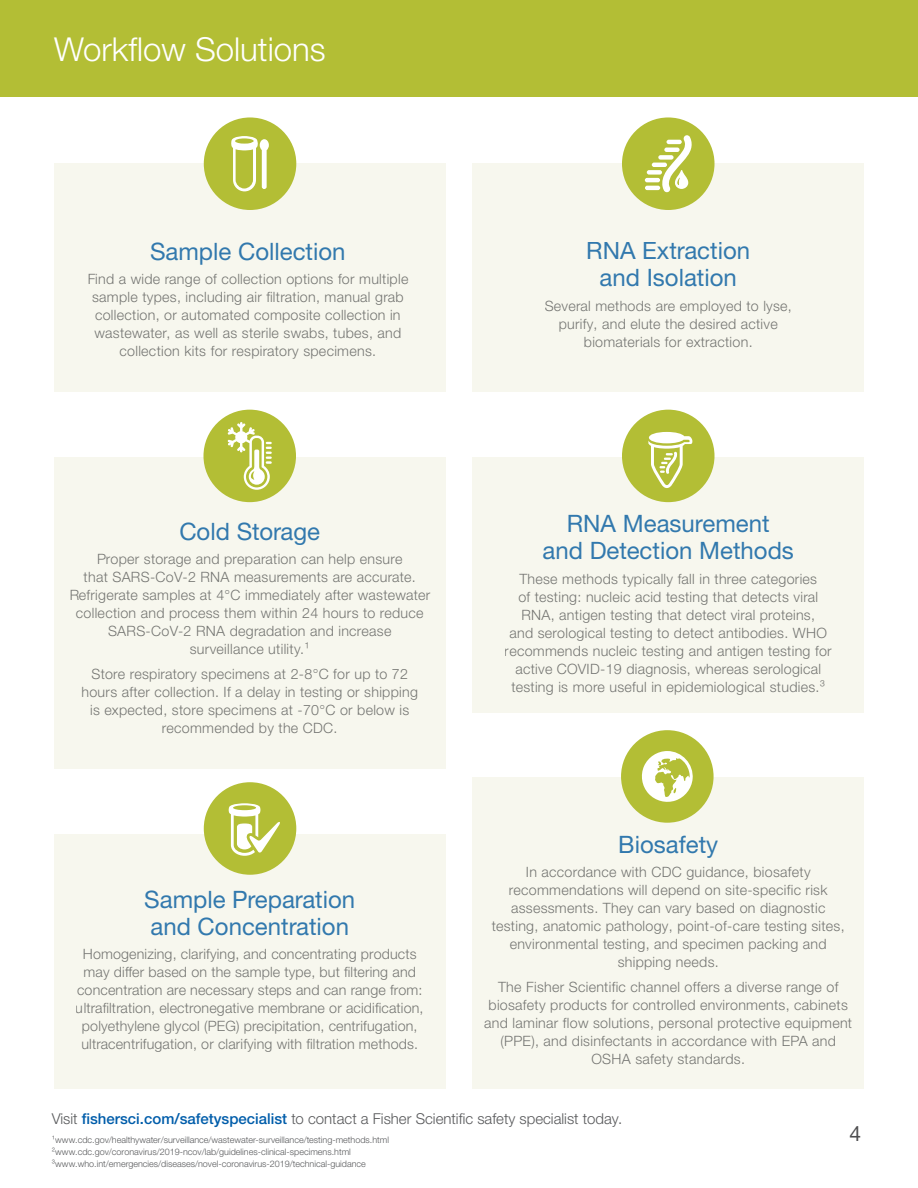
<style>
.page{position:relative;width:918px;height:1188px;background:#fff}
.page>*{position:absolute;margin:0;border:0;box-sizing:border-box;transform-origin:0 0}
.t1{font:300 33px "Helvetica Neue LTW1 G";color:#fff}
.t2{font:24px/27px "Helvetica Neue LTW1 G";color:#005daa;text-align:center}
.t3{font:21px "Helvetica Neue LTW1 G";color:#4d4d4f}
.t4{font:300 15px "Helvetica Neue LTW1 G";color:#58595b}
.t5{font:300 14.25px/18px "Helvetica Neue LTW1 G";letter-spacing:.02em;color:#58595b;text-align:center}
.t6{font:300 9px/12px "Helvetica Neue LTW1 G";color:#58595b}
.s1{font-weight:500;color:#005daa}
</style>
<div class="page">
<div style="left:54px;top:164px;width:392px;height:228px;background:#f6f6ea"></div>
<div style="left:472px;top:164px;width:392px;height:228px;background:#f6f6ea"></div>
<div style="left:54px;top:457px;width:392px;height:312px;background:#f6f6ea"></div>
<div style="left:54px;top:834px;width:392px;height:255px;background:#f6f6ea"></div>
<div style="left:472px;top:778px;width:392px;height:311px;background:#f6f6ea"></div>
<div style="left:0;top:0;width:918px;height:96px;background:#b3be35"></div>
<div style="left:204px;top:117px;width:92px;height:93px;background:#b3be35;border-radius:50%"></div>
<svg style="left:231px;top:136px;width:38px;height:55px"></svg>
<div style="left:203px;top:410px;width:93px;height:92px;background:#b3be35;border-radius:50%"></div>
<svg style="left:228px;top:422px;width:44px;height:68px"></svg>
<div style="left:204px;top:782px;width:92px;height:93px;background:#b3be35;border-radius:50%"></div>
<svg style="left:229px;top:803px;width:51px;height:53px"></svg>
<div style="left:622px;top:117px;width:93px;height:93px;background:#b3be35;border-radius:50%"></div>
<svg style="left:645px;top:135px;width:47px;height:58px"></svg>
<div style="left:621px;top:730px;width:93px;height:93px;background:#b3be35;border-radius:50%"></div>
<svg style="left:641px;top:751px;width:52px;height:51px"></svg>
<div style="left:472px;top:457px;width:392px;height:256px;background:#f6f6ea"></div>
<div style="left:622px;top:410px;width:93px;height:92px;background:#b3be35;border-radius:50%"></div>
<svg style="left:648px;top:432px;width:45px;height:56px"></svg>
<h1 class="t1" style="left:54px;top:29px;width:273px">Workflow Solutions</h1>
<h2 class="t2" style="left:150px;top:237px;width:197px">Sample Collection</h2>
<p class="t5" style="left:87px;top:270px;width:323px">Find a wide range of collection options for multiple sample types, including air filtration, manual grab collection, or automated composite collection in wastewater, as well as sterile swabs, tubes, and collection kits for respiratory specimens.</p>
<h2 class="t2" style="left:586px;top:237px;width:165px">RNA Extraction and Isolation</h2>
<p class="t5" style="left:545px;top:297px;width:249px">Several methods are employed to lyse, purify, and elute the desired active biomaterials for extraction.</p>
<h2 class="t2" style="left:179px;top:517px;width:142px">Cold Storage</h2>
<p class="t5" style="left:69px;top:550px;width:363px">Proper storage and preparation can help ensure<br>that SARS-CoV-2 RNA measurements are accurate.<br>Refrigerate samples at 4°C immediately after wastewater collection and process them within 24 hours to reduce SARS-CoV-2 RNA degradation and increase<br>surveillance utility.¹</p>
<p class="t5" style="left:82px;top:665px;width:338px">Store respiratory specimens at 2-8°C for up to 72 hours after collection. If a delay in testing or shipping is expected, store specimens at -70°C or below is recommended by the CDC.</p>
<h2 class="t2" style="left:144px;top:885px;width:212px;text-align:left">Sample Preparation and Concentration</h2>
<p class="t5" style="left:76px;top:945px;width:349px">Homogenizing, clarifying, and concentrating products may differ based on the sample type, but filtering and concentration are necessary steps and can range from: ultrafiltration, electronegative membrane or acidification, polyethylene glycol (PEG) precipitation, centrifugation, ultracentrifugation, or clarifying with filtration methods.</p>
<h2 class="t2" style="left:543px;top:510px;width:253px">RNA Measurement<br>and Detection Methods</h2>
<p class="t5" style="left:505px;top:569px;width:328px">These methods typically fall in three categories<br>of testing: nucleic acid testing that detects viral RNA, antigen testing that detect viral proteins,<br>and serological testing to detect antibodies. WHO recommends nucleic testing and antigen testing for active COVID-19 diagnosis, whereas serological testing is more useful in epidemiological studies.³</p>
<h2 class="t2" style="left:618px;top:831px;width:101px">Biosafety</h2>
<p class="t5" style="left:492px;top:863px;width:354px">In accordance with CDC guidance, biosafety recommendations will depend on site-specific risk assessments. They can vary based on diagnostic testing, anatomic pathology, point-of-care testing sites, environmental testing, and specimen packing and shipping needs.</p>
<p class="t5" style="left:484px;top:978px;width:369px">The Fisher Scientific channel offers a diverse range of biosafety products for controlled environments, cabinets and laminar flow solutions, personal protective equipment (PPE), and disinfectants in accordance with EPA and OSHA safety standards.</p>
<p class="t4" style="left:52px;top:1110px;width:572px">Visit <span class="s1">fishersci.com/safetyspecialist</span> to contact a Fisher Scientific safety specialist today.</p>
<p class="t6" style="left:52px;top:1134px;width:339px">¹www.cdc.gov/healthywater/surveillance/wastewater-surveillance/testing-methods.html<br>²www.cdc.gov/coronavirus/2019-ncov/lab/guidelines-clinical-specimens.html<br>³www.who.int/emergencies/diseases/novel-coronavirus-2019/technical-guidance</p>
<h3 class="t3" style="left:850px;top:1120px;width:13px">4</h3>
</div>
